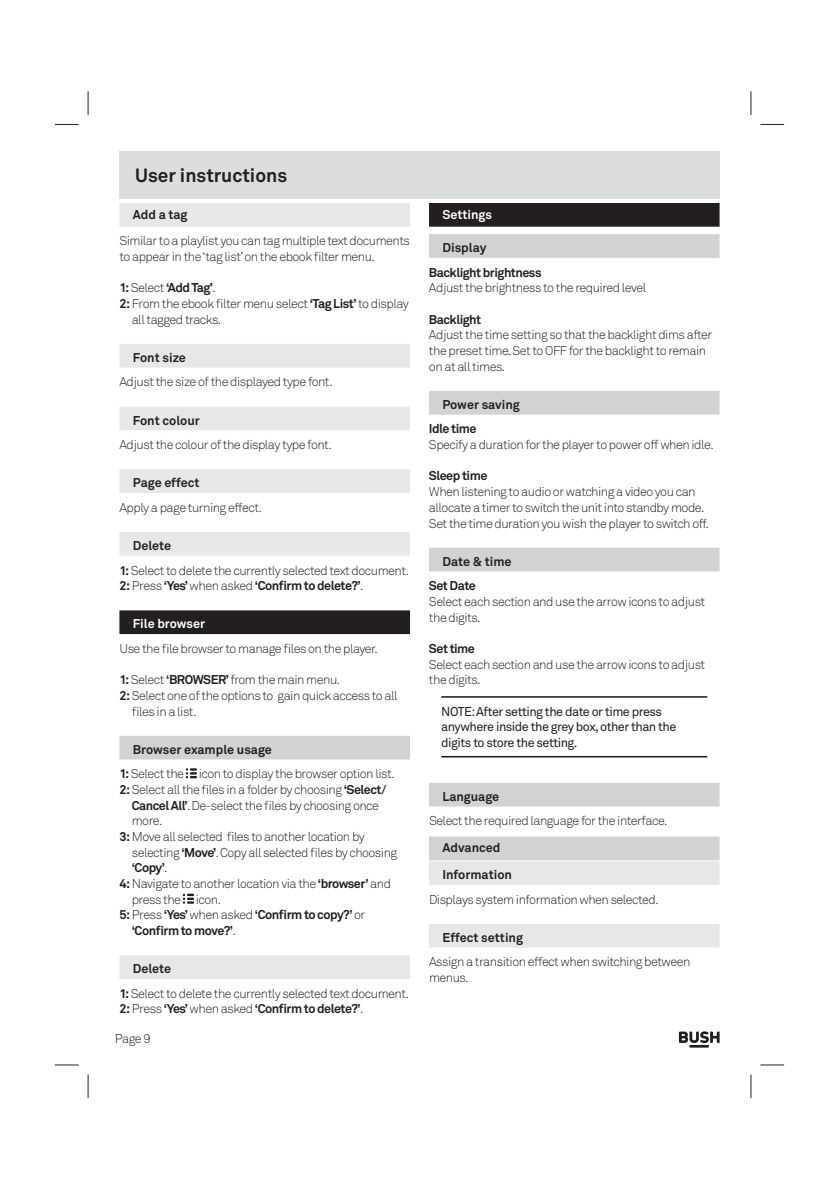
<style>
.page{position:relative;width:840px;height:1190px;background:#fff}
.page>*{position:absolute;margin:0;border:0;box-sizing:border-box;transform-origin:0 0}
.t1{font:700 19px "Akkurat Pro";color:#231f20}
.t2{font:300 12.6px/15.6px "Akkurat Pro";letter-spacing:-.04em;color:#231f20}
.t3{font:700 12.6px/24.6px "Akkurat Pro";letter-spacing:-.04em;color:#231f20}
.t4{font:12.6px/15.6px "Akkurat Pro";letter-spacing:-.04em;color:#231f20}
.t5{font:700 12.6px/27px "Akkurat Pro";color:#231f20}
.t6{font:700 12.6px/24.6px "Akkurat Pro";letter-spacing:-.005em;color:#231f20}
.t7{font:700 12.6px "Akkurat Pro";color:#fff}
.t8{font:700 12.6px/24.6px "Akkurat Pro";letter-spacing:-.01em;color:#231f20}
.s1{font-weight:300}
.s2{font-weight:700}
</style>
<div class="page">
<div style="left:119px;top:151px;width:601px;height:47px;background:#dcdddf"></div>
<svg style="left:679px;top:1031px;width:41px;height:17px"></svg>
<div style="left:119px;top:203px;width:291px;height:24px;background:#e6e7e9"></div>
<div style="left:119px;top:344px;width:291px;height:24px;background:#e6e7e9"></div>
<div style="left:119px;top:407px;width:291px;height:23px;background:#e6e7e9"></div>
<div style="left:119px;top:469px;width:291px;height:24px;background:#e6e7e9"></div>
<div style="left:119px;top:532px;width:291px;height:24px;background:#e6e7e9"></div>
<div style="left:119px;top:610px;width:291px;height:24px;background:#231f20"></div>
<div style="left:119px;top:736px;width:291px;height:23px;background:#d1d2d4"></div>
<div style="left:119px;top:955px;width:291px;height:24px;background:#e6e7e9"></div>
<svg style="left:186px;top:768px;width:11px;height:10px"></svg>
<svg style="left:183px;top:894px;width:11px;height:10px"></svg>
<div style="left:429px;top:203px;width:291px;height:24px;background:#231f20"></div>
<div style="left:429px;top:234px;width:291px;height:24px;background:#d1d2d4"></div>
<div style="left:429px;top:391px;width:291px;height:24px;background:#d1d2d4"></div>
<div style="left:429px;top:548px;width:291px;height:23px;background:#d1d2d4"></div>
<hr style="left:441px;top:696px;width:266px;height:2px;background:#231f20">
<hr style="left:441px;top:756px;width:266px;height:2px;background:#231f20">
<div style="left:429px;top:783px;width:291px;height:24px;background:#d1d2d4"></div>
<div style="left:429px;top:837px;width:291px;height:23px;background:#d1d2d4"></div>
<div style="left:429px;top:861px;width:291px;height:24px;background:#e6e7e9"></div>
<div style="left:429px;top:924px;width:291px;height:24px;background:#e6e7e9"></div>
<svg style="left:55px;top:124px;width:24px;height:1px"></svg>
<svg style="left:760px;top:124px;width:24px;height:1px"></svg>
<svg style="left:55px;top:1065px;width:24px;height:1px"></svg>
<svg style="left:760px;top:1065px;width:24px;height:1px"></svg>
<svg style="left:88px;top:91px;width:1px;height:24px"></svg>
<svg style="left:88px;top:1074px;width:1px;height:24px"></svg>
<svg style="left:751px;top:91px;width:1px;height:24px"></svg>
<svg style="left:751px;top:1074px;width:1px;height:24px"></svg>
<h1 class="t1" style="left:135px;top:168px;width:154px">User instructions</h1>
<p class="t3" style="left:133px;top:203px;width:56px">Add a tag</p>
<p class="t2" style="left:119px;top:234px;width:292px">Similar to a playlist you can tag multiple text documents to appear in the ‘tag list’ on the ebook filter menu.</p>
<p class="t3" style="left:119px;top:277px;width:98px">1: <span class="s1">Select</span> ‘Add Tag’<span class="s1">.</span></p>
<p class="t2" style="left:119px;top:297px;width:291px"><span class="s2">2:</span> From the ebook filter menu select <span class="s2">‘Tag List’</span> to display</p>
<p class="t2" style="left:132px;top:313px;width:91px">all tagged tracks.</p>
<p class="t5" style="left:133px;top:345px;width:55px">Font size</p>
<p class="t2" style="left:119px;top:375px;width:215px">Adjust the size of the displayed type font.</p>
<p class="t5" style="left:133px;top:408px;width:68px">Font colour</p>
<p class="t2" style="left:119px;top:438px;width:214px">Adjust the colour of the display type font.</p>
<p class="t6" style="left:133px;top:472px;width:68px">Page effect</p>
<p class="t2" style="left:119px;top:501px;width:144px">Apply a page turning effect.</p>
<p class="t2" style="left:119px;top:534px;width:291px;line-height:24.6px;text-indent:13px"><span class="s2">Delete<br>1:</span> Select to delete the currently selected text document.</p>
<p class="t3" style="left:119px;top:575px;width:246px">2: <span class="s1">Press</span> ‘Yes’ <span class="s1">when asked</span> ‘Confirm to delete?’<span class="s1">.</span></p>
<p class="t7" style="left:133px;top:619px;width:74px">File browser</p>
<p class="t2" style="left:119px;top:642px;width:260px">Use the file browser to manage files on the player.</p>
<p class="t2" style="left:119px;top:673px;width:222px"><span class="s2">1:</span> Select <span class="s2">‘BROWSER’</span> from the main menu.</p>
<p class="t2" style="left:119px;top:689px;width:280px"><span class="s2">2:</span> Select one of the options to gain quick access to all</p>
<p class="t2" style="left:132px;top:704px;width:66px">files in a list.</p>
<p class="t2" style="left:119px;top:738px;width:277px;line-height:24.6px;text-indent:13px"><span class="s2">Browser example usage<br>1:</span> Select the icon to display the browser option list.</p>
<p class="t2" style="left:119px;top:783px;width:268px"><span class="s2">2:</span> Select all the files in a folder by choosing <span class="s2">‘Select/</span></p>
<p class="t2" style="left:132px;top:799px;width:249px"><span class="s2">Cancel All’</span>. De-select the files by choosing once</p>
<p class="t2" style="left:132px;top:814px;width:32px">more.</p>
<p class="t2" style="left:119px;top:830px;width:247px"><span class="s2">3:</span> Move all selected files to another location by</p>
<p class="t2" style="left:132px;top:846px;width:267px">selecting <span class="s2">‘Move’</span>. Copy all selected files by choosing</p>
<p class="t3" style="left:132px;top:857px;width:37px">‘Copy’<span class="s1">.</span></p>
<p class="t2" style="left:119px;top:877px;width:273px"><span class="s2">4:</span> Navigate to another location via the <span class="s2">‘browser’</span> and</p>
<p class="t2" style="left:132px;top:893px;width:91px">press the icon.</p>
<p class="t3" style="left:119px;top:904px;width:248px">5: <span class="s1">Press</span> ‘Yes’ <span class="s1">when asked</span> ‘Confirm to copy?’ <span class="s1">or</span></p>
<p class="t3" style="left:132px;top:919px;width:106px">‘Confirm to move?’<span class="s1">.</span></p>
<p class="t2" style="left:119px;top:957px;width:291px;line-height:24.6px;text-indent:13px"><span class="s2">Delete<br>1:</span> Select to delete the currently selected text document.</p>
<p class="t3" style="left:119px;top:998px;width:246px">2: <span class="s1">Press</span> ‘Yes’ <span class="s1">when asked</span> ‘Confirm to delete?’<span class="s1">.</span></p>
<p class="t2" style="left:115px;top:1031px;width:37px">Page 9</p>
<p class="t7" style="left:442px;top:210px;width:51px">Settings</p>
<p class="t3" style="left:429px;top:236px;width:114px;text-indent:13px">Display<br>Backlight brightness</p>
<p class="t2" style="left:429px;top:281px;width:219px">Adjust the brightness to the required level</p>
<p class="t3" style="left:429px;top:308px;width:54px">Backlight</p>
<p class="t2" style="left:429px;top:328px;width:285px">Adjust the time setting so that the backlight dims after the preset time. Set to OFF for the backlight to remain on at all times.</p>
<p class="t6" style="left:429px;top:393px;width:92px;text-indent:13px">Power saving<br>Idle time</p>
<p class="t2" style="left:429px;top:438px;width:286px">Specify a duration for the player to power off when idle.</p>
<p class="t3" style="left:429px;top:465px;width:60px">Sleep time</p>
<p class="t2" style="left:429px;top:485px;width:281px">When listening to audio or watching a video you can allocate a timer to switch the unit into standby mode.<br>Set the time duration you wish the player to switch off.</p>
<p class="t8" style="left:429px;top:550px;width:84px;text-indent:13px">Date &amp; time<br>Set Date</p>
<p class="t2" style="left:429px;top:595px;width:278px">Select each section and use the arrow icons to adjust the digits.</p>
<p class="t3" style="left:429px;top:637px;width:48px">Set time</p>
<p class="t2" style="left:429px;top:657px;width:278px">Select each section and use the arrow icons to adjust the digits.</p>
<p class="t4" style="left:441px;top:705px;width:237px">NOTE: After setting the date or time press anywhere inside the grey box, other than the digits to store the setting.</p>
<p class="t5" style="left:442px;top:784px;width:58px">Language</p>
<p class="t2" style="left:429px;top:814px;width:240px">Select the required language for the interface.</p>
<p class="t5" style="left:442px;top:835px;width:71px">Advanced<br>Information</p>
<p class="t2" style="left:429px;top:893px;width:231px">Displays system information when selected.</p>
<p class="t5" style="left:442px;top:925px;width:82px">Effect setting</p>
<p class="t2" style="left:429px;top:955px;width:263px">Assign a transition effect when switching between menus.</p>
</div>
